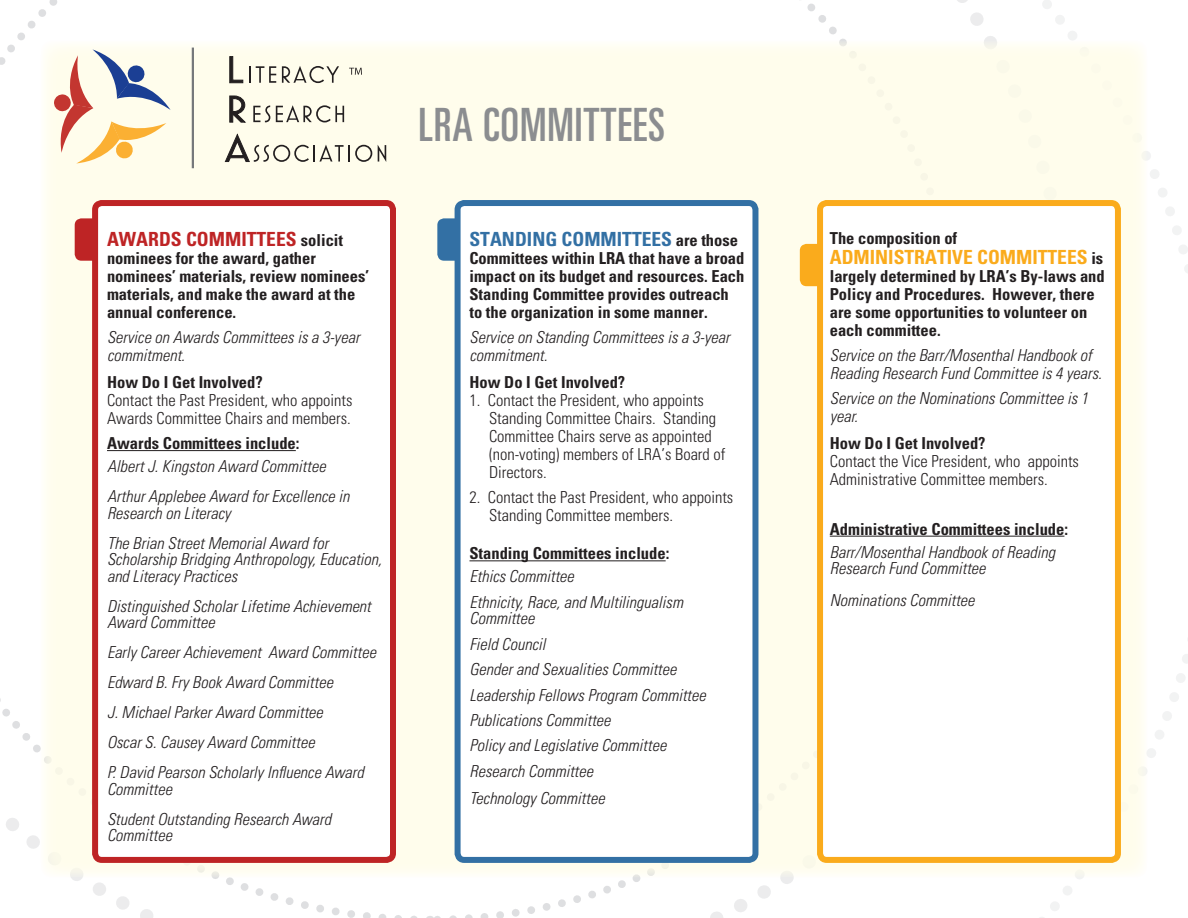
<style>
.page{position:relative;width:1188px;height:918px;background:#fff}
.page>*{position:absolute;margin:0;border:0;box-sizing:border-box;transform-origin:0 0}
.t1{font:45.9px "Univers LT Pro Ult Cond";letter-spacing:.02em;color:#8b8d90}
.t2{font:700 condensed 19.5px "Univers";color:#3370a4}
.t3{font:700 condensed 19.5px "Univers";color:#faab1c}
.t4{font:700 condensed 19.5px "Univers";color:#be2425}
.t5{font:italic 300 condensed 16.5px/25.3px "Univers LT Pro";color:#231f20}
.t6{font:700 condensed 16.5px/18px "Univers";color:#231f20}
.t7{font:300 condensed 16.5px/18px "Univers";color:#231f20}
.s1{font-size:16.5px;color:#231f20}
</style>
<div class="page">
<svg style="left:0;top:698px;width:417px;height:220px"></svg>
<div style="left:41px;top:40px;width:1106px;height:838px;background:#fffde8;border-radius:11px"></div>
<div style="left:75px;top:218px;width:266px;height:43px;background:#be2425;border-radius:7px"></div>
<div style="left:437px;top:218px;width:266px;height:43px;background:#3370a4;border-radius:7px"></div>
<div style="left:800px;top:244px;width:272px;height:42px;background:#faab1c;border-radius:7px"></div>
<svg style="left:54px;top:49px;width:117px;height:114px"></svg>
<hr style="left:192px;top:48px;width:2px;height:120px;background:#76787b">
<svg style="left:229px;top:56px;width:14px;height:27px"></svg>
<svg style="left:249px;top:66px;width:27px;height:17px"></svg>
<svg style="left:282px;top:66px;width:57px;height:17px"></svg>
<svg style="left:229px;top:95px;width:17px;height:28px"></svg>
<svg style="left:253px;top:105px;width:17px;height:17px"></svg>
<svg style="left:276px;top:105px;width:68px;height:17px"></svg>
<svg style="left:225px;top:133px;width:147px;height:29px"></svg>
<svg style="left:378px;top:145px;width:8px;height:17px"></svg>
<svg style="left:349px;top:68px;width:13px;height:7px"></svg>
<div style="left:458px;top:203px;width:297px;height:657px;background:#fff;border-radius:7px"></div>
<hr style="left:469px;top:560px;width:197px;height:1px;background:#231f20">
<div style="left:455px;top:200px;width:303px;height:663px;border:6px solid #3370a4;border-radius:7px"></div>
<div style="left:820px;top:203px;width:298px;height:657px;background:#fff;border-radius:7px"></div>
<hr style="left:830px;top:536px;width:234px;height:1px;background:#231f20">
<div style="left:817px;top:200px;width:304px;height:663px;border:6px solid #faab1c;border-radius:7px"></div>
<div style="left:95px;top:203px;width:298px;height:657px;background:#fff;border-radius:7px"></div>
<hr style="left:107px;top:450px;width:189px;height:1px;background:#231f20">
<div style="left:92px;top:200px;width:304px;height:663px;border:6px solid #be2425;border-radius:7px"></div>
<p class="t4" style="left:107px;top:227px;width:238px">AWARDS COMMITTEES <span class="s1">solicit</span></p>
<p class="t6" style="left:107px;top:249px;width:264px">nominees for the award, gather nominees’ materials, review nominees’ materials, and make the award at the annual conference.</p>
<p class="t5" style="left:107px;top:327px;width:254px;line-height:18px">Service on Awards Committees is a 3-year commitment.</p>
<p class="t6" style="left:107px;top:373px;width:157px">How Do I Get Involved?</p>
<p class="t7" style="left:107px;top:391px;width:247px">Contact the Past President, who appoints<br>Awards Committee Chairs and members.</p>
<p class="t6" style="left:107px;top:434px;width:194px">Awards Committees include:</p>
<p class="t5" style="left:107px;top:451px;width:244px;line-height:30px">Albert J. Kingston Award Committee<br>Arthur Applebee Award for Excellence in</p>
<p class="t5" style="left:107px;top:497px;width:223px;line-height:30px">Research on Literacy<br>The Brian Street Memorial Award for</p>
<p class="t5" style="left:107px;top:550px;width:276px;line-height:16.5px">Scholarship Bridging Anthropology, Education, and Literacy Practices</p>
<p class="t5" style="left:107px;top:597px;width:265px;line-height:16.5px">Distinguished Scholar Lifetime Achievement<br>Award Committee</p>
<p class="t5" style="left:107px;top:637px;width:271px;line-height:30px">Early Career Achievement Award Committee Edward B. Fry Book Award Committee<br>J. Michael Parker Award Committee<br>Oscar S. Causey Award Committee<br>P. David Pearson Scholarly Influence Award</p>
<p class="t5" style="left:107px;top:773px;width:226px;line-height:30px">Committee<br>Student Outstanding Research Award</p>
<p class="t5" style="left:107px;top:822px;width:67px">Committee</p>
<h1 class="t1" style="left:418px;top:93px;width:248px">LRA COMMITTEES</h1>
<p class="t2" style="left:469px;top:227px;width:270px">STANDING COMMITTEES <span class="s1">are those</span></p>
<p class="t6" style="left:469px;top:249px;width:276px">Committees within LRA that have a broad impact on its budget and resources. Each Standing Committee provides outreach to the organization in some manner.</p>
<p class="t5" style="left:469px;top:327px;width:262px;line-height:18px">Service on Standing Committees is a 3-year commitment.</p>
<p class="t6" style="left:469px;top:373px;width:157px">How Do I Get Involved?</p>
<p class="t7" style="left:489px;top:391px;width:238px;text-indent:-20px">1. Contact the President, who appoints<br>Standing Committee Chairs. Standing<br>Committee Chairs serve as appointed (non-voting) members of LRA’s Board of<br>Directors.</p>
<p class="t7" style="left:489px;top:488px;width:246px;text-indent:-20px">2. Contact the Past President, who appoints<br>Standing Committee members.</p>
<p class="t6" style="left:469px;top:544px;width:201px">Standing Committees include:</p>
<p class="t5" style="left:469px;top:563px;width:215px">Ethics Committee<br>Ethnicity, Race, and Multilingualism</p>
<p class="t5" style="left:469px;top:605px;width:238px">Committee<br>Field Council<br>Gender and Sexualities Committee<br>Leadership Fellows Program Committee<br>Publications Committee<br>Policy and Legislative Committee<br>Research Committee</p>
<p class="t5" style="left:469px;top:784px;width:137px">Technology Committee</p>
<p class="t6" style="left:830px;top:229px;width:129px">The composition of</p>
<p class="t3" style="left:830px;top:245px;width:275px">ADMINISTRATIVE COMMITTEES <span class="s1">is</span></p>
<p class="t6" style="left:830px;top:267px;width:276px">largely determined by LRA’s By-laws and Policy and Procedures. However, there are some opportunities to volunteer on each committee.</p>
<p class="t5" style="left:830px;top:345px;width:274px;line-height:18px">Service on the Barr/Mosenthal Handbook of<br>Reading Research Fund Committee is 4 years.</p>
<p class="t5" style="left:830px;top:388px;width:260px;line-height:18px">Service on the Nominations Committee is 1 year.</p>
<p class="t6" style="left:830px;top:434px;width:157px">How Do I Get Involved?</p>
<p class="t7" style="left:830px;top:452px;width:251px">Contact the Vice President, who appoints<br>Administrative Committee members.</p>
<p class="t6" style="left:830px;top:520px;width:240px">Administrative Committees include:</p>
<p class="t5" style="left:830px;top:543px;width:227px;line-height:16.5px">Barr/Mosenthal Handbook of Reading<br>Research Fund Committee</p>
<p class="t5" style="left:830px;top:586px;width:146px">Nominations Committee</p>
</div>
